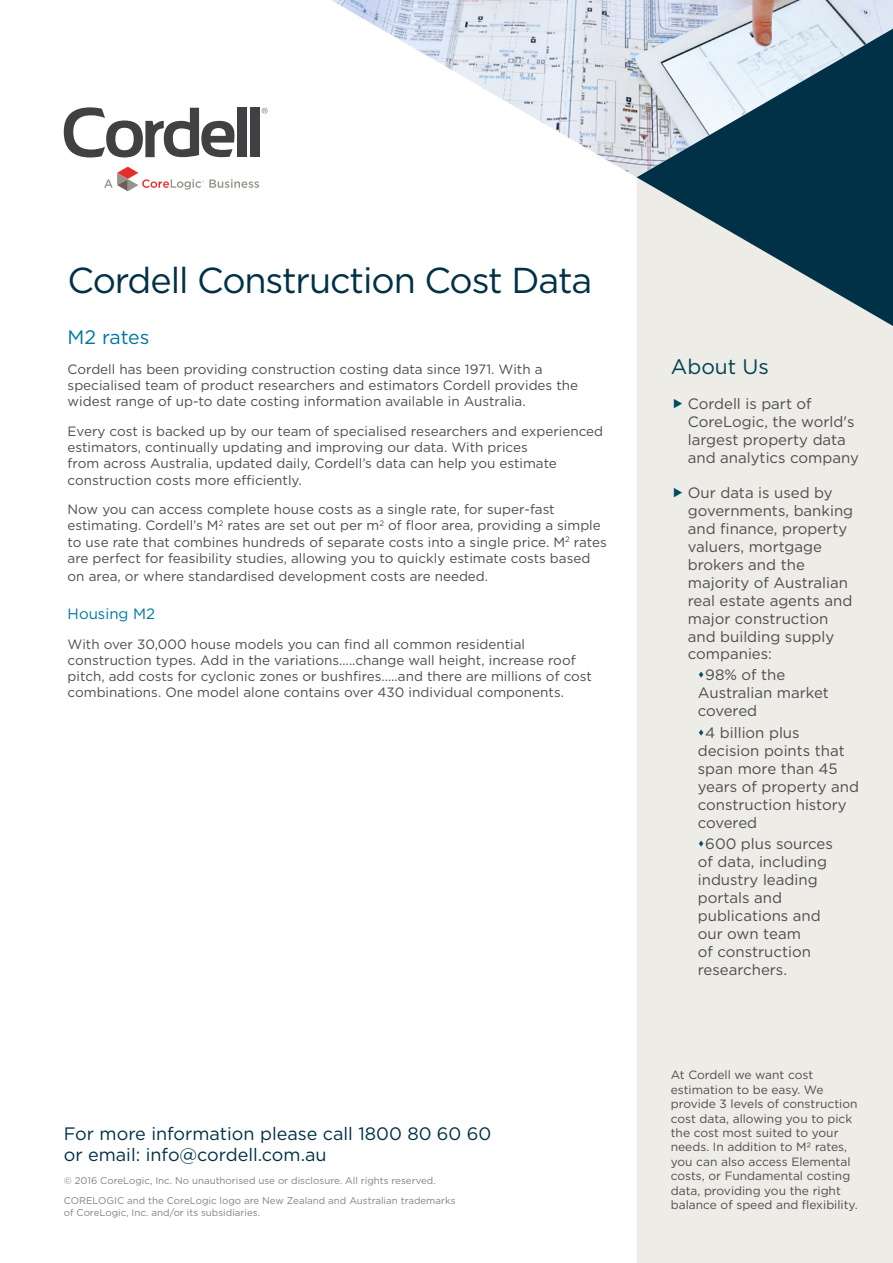
<style>
.page{position:relative;width:893px;height:1263px;background:#fff}
.page>*{position:absolute;margin:0;border:0;box-sizing:border-box;transform-origin:0 0}
.t1{font:36px "Gotham";letter-spacing:-.03em;color:#003146}
.t2{font:21px "Gotham";color:#004352}
.t3{font:19.5px "Gotham";letter-spacing:-.005em;color:#0077a0}
.t4{font:18px/21.6px "Gotham";color:#003146}
.t5{font:15px/18px "Gotham";color:#4d4d4f}
.t6{font:15px "Gotham";color:#0077a0}
.t7{font:13.5px/16.2px "Gotham";color:#4d4d4f}
.t8{font:12px/14.4px "Gotham";color:#4d4d4f}
.t9{font:9.75px/20.5px "Gotham";color:#808285}
</style>
<div class="page">
<div style="left:637px;top:326px;width:256px;height:937px;background:#eeece6"></div>
<svg style="left:637px;top:177px;width:256px;height:149px"></svg>
<img style="left:332px;top:0;width:561px;height:177px">
<div style="left:237px;top:108px;width:9px;height:49px;background:#414042"></div>
<div style="left:250px;top:108px;width:9px;height:49px;background:#414042"></div>
<svg style="left:64px;top:107px;width:171px;height:50px"></svg>
<svg style="left:262px;top:108px;width:6px;height:6px"></svg>
<svg style="left:104px;top:167px;width:155px;height:24px"></svg>
<svg style="left:674px;top:399px;width:8px;height:9px"></svg>
<svg style="left:674px;top:488px;width:8px;height:9px"></svg>
<svg style="left:699px;top:671px;width:4px;height:7px"></svg>
<svg style="left:699px;top:729px;width:4px;height:6px"></svg>
<svg style="left:699px;top:840px;width:4px;height:7px"></svg>
<h1 class="t1" style="left:68px;top:257px;width:526px">Cordell Construction Cost Data</h1>
<h3 class="t3" style="left:68px;top:325px;width:83px">M2 rates</h3>
<p class="t7" style="left:68px;top:361px;width:512px">Cordell has been providing construction costing data since 1971. With a specialised team of product researchers and estimators Cordell provides the widest range of up-to date costing information available in Australia.</p>
<p class="t7" style="left:68px;top:423px;width:537px">Every cost is backed up by our team of specialised researchers and experienced estimators, continually updating and improving our data. With prices<br>from across Australia, updated daily, Cordell’s data can help you estimate construction costs more efficiently.</p>
<p class="t7" style="left:68px;top:501px;width:541px">Now you can access complete house costs as a single rate, for super-fast estimating. Cordell’s M<sup>2</sup> rates are set out per m<sup>2</sup> of floor area, providing a simple to use rate that combines hundreds of separate costs into a single price. M<sup>2</sup> rates are perfect for feasibility studies, allowing you to quickly estimate costs based</p>
<p class="t7" style="left:68px;top:568px;width:422px">on area, or where standardised development costs are needed.</p>
<p class="t6" style="left:68px;top:604px;width:89px">Housing M2</p>
<p class="t7" style="left:68px;top:635px;width:526px">With over 30,000 house models you can find all common residential construction types. Add in the variations…..change wall height, increase roof pitch, add costs for cyclonic zones or bushfires…..and there are millions of cost combinations. One model alone contains over 430 individual components.</p>
<h3 class="t4" style="left:64px;top:1122px;width:429px">For more information please call 1800 80 60 60 or email: info@cordell.com.au</h3>
<p class="t9" style="left:64px;top:1170px;width:393px">© 2016 CoreLogic, Inc. No unauthorised use or disclosure. All rights reserved.<br>CORELOGIC and the CoreLogic logo are New Zealand and Australian trademarks</p>
<p class="t9" style="left:64px;top:1202px;width:198px">of CoreLogic, Inc. and/or its subsidiaries.</p>
<h2 class="t2" style="left:671px;top:353px;width:100px">About Us</h2>
<p class="t5" style="left:688px;top:394px;width:173px">Cordell is part of<br>CoreLogic, the world's largest property data and analytics company</p>
<p class="t5" style="left:688px;top:483px;width:167px">Our data is used by governments, banking and finance, property valuers, mortgage brokers and the majority of Australian real estate agents and major construction and building supply</p>
<p class="t5" style="left:705px;top:642px;width:82px;line-height:21.5px;text-indent:-17px">companies:<br>98% of the</p>
<p class="t5" style="left:698px;top:683px;width:133px">Australian market covered</p>
<p class="t5" style="left:698px;top:723px;width:163px;text-indent:8px">4 billion plus decision points that span more than 45 years of property and construction history covered</p>
<p class="t5" style="left:698px;top:834px;width:137px;text-indent:8px">600 plus sources of data, including industry leading portals and publications and our own team<br>of construction researchers.</p>
<p class="t8" style="left:671px;top:1068px;width:188px">At Cordell we want cost estimation to be easy. We provide 3 levels of construction cost data, allowing you to pick the cost most suited to your needs. In addition to M2 rates, you can also access Elemental costs, or Fundamental costing data, providing you the right balance of speed and flexibility.</p>
</div>
